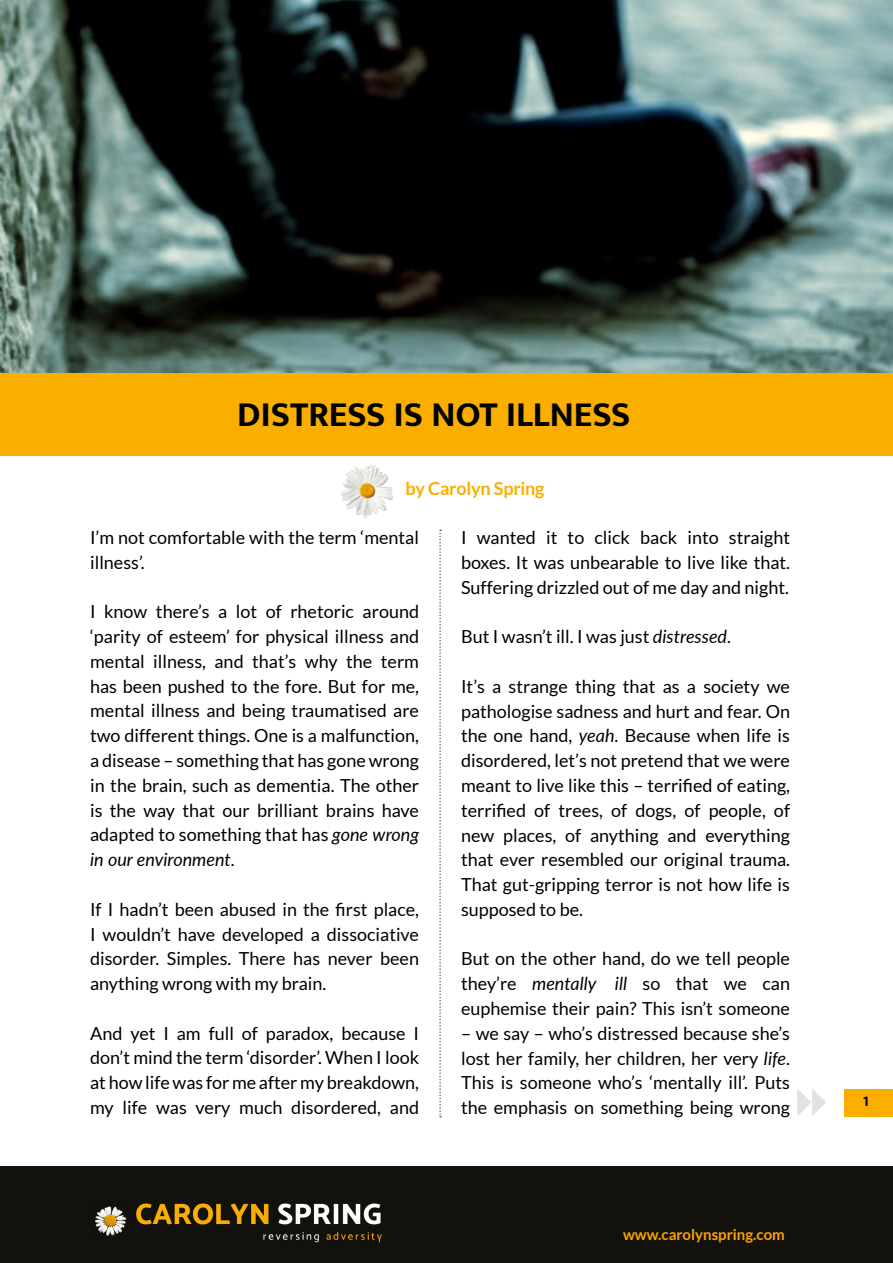
<style>
.page{position:relative;width:893px;height:1263px;background:#fff}
.page>*{position:absolute;margin:0;border:0;box-sizing:border-box;transform-origin:0 0}
.t1{font:700 36px "Mukta";color:#000}
.t2{font:18px/24.8px "Lato";color:#000;text-align:justify}
.t3{font:700 18px "Lato";letter-spacing:-.01em;color:#f9ae00}
.t4{font:700 15px "Lato";color:#ffa300}
.t5{font:700 15px "Mukta";color:#000}
.s1{font-style:italic}
</style>
<div class="page">
<div style="left:0;top:1166px;width:893px;height:97px;background:#13110c"></div>
<div style="left:844px;top:1089px;width:49px;height:27px;background:#f9ae00"></div>
<svg style="left:439px;top:529px;width:2px;height:588px"></svg>
<svg style="left:797px;top:1089px;width:29px;height:27px"></svg>
<img style="left:0;top:0;width:893px;height:373px">
<div style="left:0;top:373px;width:893px;height:83px;background:#f9ae00"></div>
<img style="left:341px;top:465px;width:52px;height:54px">
<img style="left:95px;top:1203px;width:287px;height:40px">
<h1 class="t1" style="left:237px;top:392px;width:395px">DISTRESS IS NOT ILLNESS</h1>
<p class="t3" style="left:406px;top:478px;width:140px">by Carolyn Spring</p>
<p class="t2" style="left:90px;top:525px;width:330px">I’m not comfortable with the term ‘mental illness’.</p>
<p class="t2" style="left:90px;top:599px;width:330px">I know there’s a lot of rhetoric around ‘parity of esteem’ for physical illness and mental illness, and that’s why the term has been pushed to the fore. But for me, mental illness and being traumatised are two different things. One is a malfunction, a disease – something that has gone wrong in the brain, such as dementia. The other is the way that our brilliant brains have adapted to something that has <span class="s1">gone wrong in our environment</span>.</p>
<p class="t2" style="left:90px;top:897px;width:330px">If I hadn’t been abused in the first place, I wouldn’t have developed a dissociative disorder. Simples. There has never been anything wrong with my brain.</p>
<p class="t2" style="left:90px;top:1021px;width:330px">And yet I am full of paradox, because I don’t mind the term ‘disorder’. When I look at how life was for me after my breakdown, my life was very much disordered, and</p>
<p class="t2" style="left:461px;top:525px;width:330px">I wanted it to click back into straight boxes. It was unbearable to live like that.<br>Suffering drizzled out of me day and night.</p>
<p class="t2" style="left:461px;top:624px;width:271px">But I wasn’t ill. I was just <span class="s1">distressed</span>.</p>
<p class="t2" style="left:461px;top:674px;width:330px">It’s a strange thing that as a society we pathologise sadness and hurt and fear. On the one hand, <span class="s1">yeah</span>. Because when life is disordered, let’s not pretend that we were meant to live like this – terrified of eating, terrified of trees, of dogs, of people, of new places, of anything and everything that ever resembled our original trauma.<br>That gut-gripping terror is not how life is supposed to be.</p>
<p class="t2" style="left:461px;top:946px;width:330px">But on the other hand, do we tell people they’re <span class="s1">mentally ill</span> so that we can euphemise their pain? This isn’t someone</p>
<p class="t2" style="left:461px;top:1021px;width:330px">– we say – who’s distressed because she’s lost her family, her children, her very <span class="s1">life</span>.<br>This is someone who’s ‘mentally ill’. Puts the emphasis on something being wrong</p>
<p class="t4" style="left:623px;top:1226px;width:163px">www.carolynspring.com</p>
<p class="t5" style="left:863px;top:1092px;width:8px">1</p>
</div>
